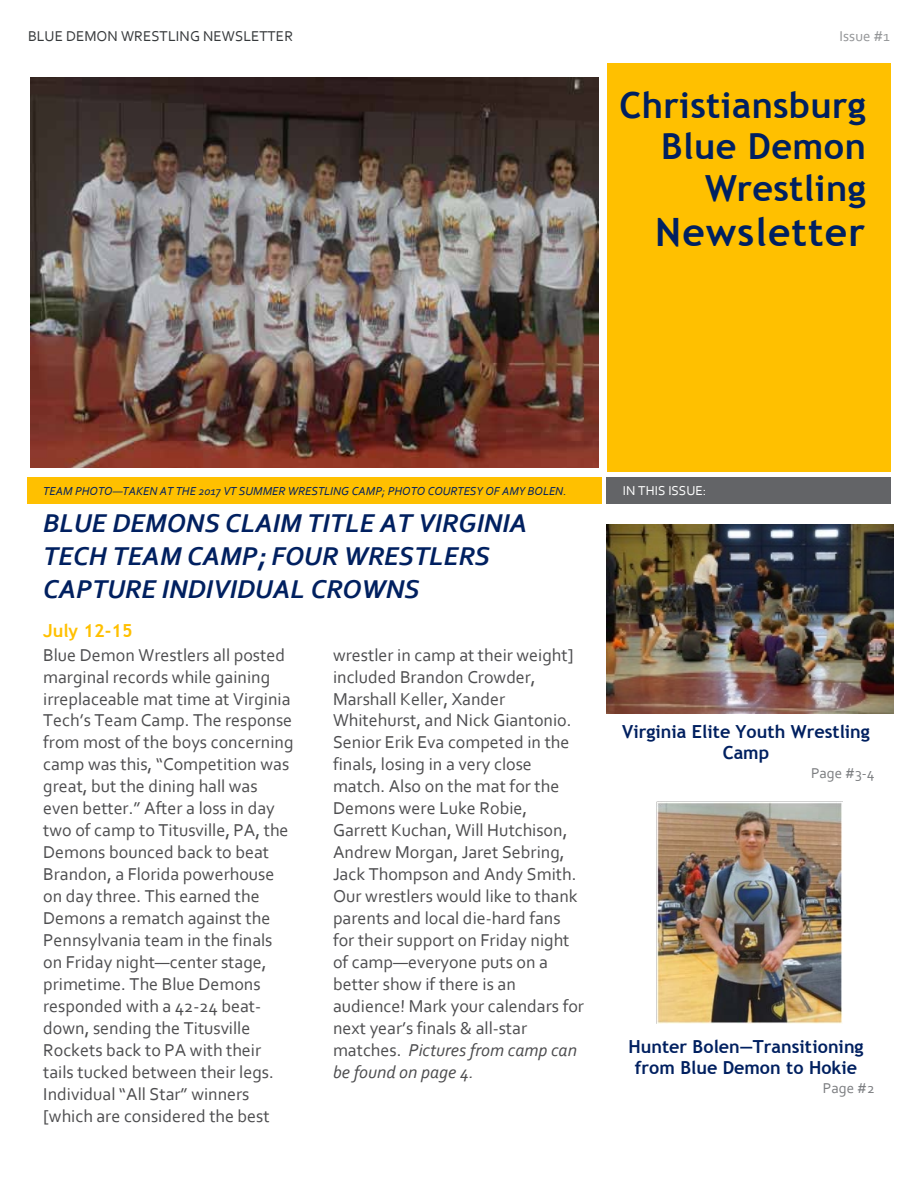
<style>
.page{position:relative;width:918px;height:1188px;background:#fff}
.page>*{position:absolute;margin:0;border:0;box-sizing:border-box;transform-origin:0 0}
.t1{font:700 39px "Trebuchet MS";letter-spacing:.03em;color:#002060}
.t2{font:700 36px/41.8px "Trebuchet MS";letter-spacing:.01em;color:#002060;text-align:right}
.t3{font:italic 700 27px/33px "Corbel";color:#002060}
.t4{font:18px/21.9px "Corbel";color:#4d4d4f}
.t5{font:700 18px/20.9px "Trebuchet MS";color:#002060;text-align:center}
.t6{font:700 18px "Trebuchet MS";color:#ffc000}
.t7{font:15px "Corbel";color:#36393b}
.t8{font:15px "Corbel";color:#7b7d80}
.t9{font:15px "Corbel";letter-spacing:.005em;color:#949698}
.t10{font:13.5px "Corbel";letter-spacing:-.005em;color:#fff}
.t11{font:italic 12px "Corbel";color:#002060}
.s1{font-style:italic}
</style>
<div class="page">
<div style="left:607px;top:63px;width:284px;height:207px;background:#ffc000"></div>
<div style="left:607px;top:270px;width:284px;height:202px;background:#ffc000"></div>
<div style="left:27px;top:477px;width:575px;height:27px;background:#ffc000"></div>
<div style="left:607px;top:477px;width:284px;height:27px;background:#636467"></div>
<img style="left:30px;top:78px;width:568px;height:389px">
<img style="left:607px;top:524px;width:286px;height:189px">
<img style="left:656px;top:801px;width:186px;height:222px">
<p class="t7" style="left:28px;top:27px;width:267px">BLUE DEMON WRESTLING NEWSLETTER</p>
<p class="t9" style="left:840px;top:27px;width:52px">Issue #1</p>
<h2 class="t2" style="left:620px;top:84px;width:248px">Christiansburg<br>Blue Demon<br>Wrestling</h2>
<h1 class="t1" style="left:655px;top:207px;width:212px">Newsletter</h1>
<p class="t11" style="left:43px;top:483px;width:525px">TEAM PHOTO—TAKEN AT THE 2017 VT SUMMER WRESTLING CAMP; PHOTO COURTESY OF AMY BOLEN.</p>
<p class="t10" style="left:623px;top:482px;width:85px">IN THIS ISSUE:</p>
<h3 class="t3" style="left:43px;top:506px;width:486px">BLUE DEMONS CLAIM TITLE AT VIRGINIA<br>TECH TEAM CAMP; FOUR WRESTLERS<br>CAPTURE INDIVIDUAL CROWNS</h3>
<p class="t6" style="left:43px;top:619px;width:91px">July 12-15</p>
<p class="t4" style="left:43px;top:643px;width:252px">Blue Demon Wrestlers all posted marginal records while gaining irreplaceable mat time at Virginia<br>Tech’s Team Camp. The response from most of the boys concerning camp was this, “Competition was great, but the dining hall was even better.” After a loss in day two of camp to Titusville, PA, the<br>Demons bounced back to beat<br>Brandon, a Florida powerhouse on day three. This earned the<br>Demons a rematch against the<br>Pennsylvania team in the finals on Friday night—center stage, primetime. The Blue Demons responded with a 42-24 beat&shy;down, sending the Titusville<br>Rockets back to PA with their tails tucked between their legs.<br>Individual “All Star” winners [which are considered the best</p>
<p class="t4" style="left:333px;top:643px;width:253px">wrestler in camp at their weight] included Brandon Crowder,<br>Marshall Keller, Xander<br>Whitehurst, and Nick Giantonio.<br>Senior Erik Eva competed in the finals, losing in a very close match. Also on the mat for the<br>Demons were Luke Robie,<br>Garrett Kuchan, Will Hutchison,<br>Andrew Morgan, Jaret Sebring,<br>Jack Thompson and Andy Smith.<br>Our wrestlers would like to thank parents and local die-hard fans for their support on Friday night of camp—everyone puts on a better show if there is an audience! Mark your calendars for next year’s finals &amp; all-star matches. <span class="s1">Pictures from camp can be found on page 4.</span></p>
<p class="t5" style="left:622px;top:721px;width:249px">Virginia Elite Youth Wrestling<br>Camp</p>
<p class="t8" style="left:811px;top:764px;width:65px">Page #3-4</p>
<p class="t5" style="left:629px;top:1036px;width:237px">Hunter Bolen—Transitioning from Blue Demon to Hokie</p>
<p class="t8" style="left:823px;top:1078px;width:53px">Page #2</p>
</div>
